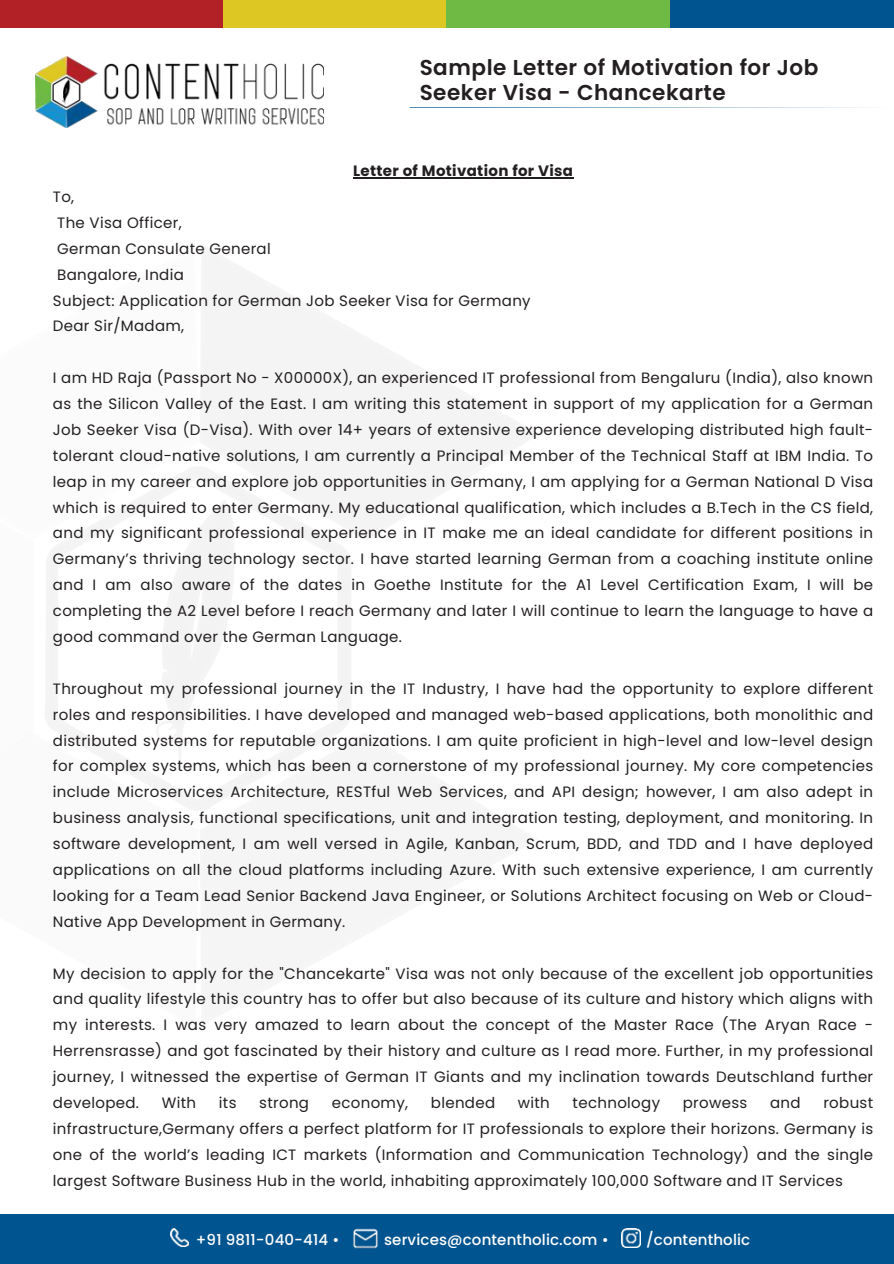
<style>
.page{position:relative;width:894px;height:1264px;background:#fff}
.page>*{position:absolute;margin:0;border:0;box-sizing:border-box;transform-origin:0 0}
.t1{font:600 21.45px/24.8px "Poppins";letter-spacing:.025em;color:#231f20}
.t2{font:15px/25.8px "Poppins";letter-spacing:.02em;color:#231f20;text-align:justify}
.t3{font:500 15px "Poppins";letter-spacing:.01em;color:#fff}
.t4{font:700 15px "Poppins";letter-spacing:.02em;color:#231f20}
</style>
<div class="page">
<div style="left:0;top:0;width:223px;height:28px;background:#b22126"></div>
<div style="left:223px;top:0;width:223px;height:28px;background:#ddc723"></div>
<div style="left:446px;top:0;width:224px;height:28px;background:#6eba45"></div>
<div style="left:670px;top:0;width:223px;height:28px;background:#00548f"></div>
<img style="left:35px;top:56px;width:288px;height:71px">
<div style="left:0;top:1214px;width:893px;height:49px;background:#00548f"></div>
<svg style="left:409px;top:107px;width:457px;height:1px"></svg>
<img style="left:621px;top:1228px;width:19px;height:19px">
<img style="left:170px;top:1228px;width:18px;height:18px">
<img style="left:353px;top:1228px;width:25px;height:21px">
<hr style="left:353px;top:177px;width:220px;height:1px;background:#231f20">
<p class="t1" style="left:419px;top:56px;width:400px">Sample Letter of Motivation for Job<br>Seeker Visa - Chancekarte</p>
<p class="t4" style="left:353px;top:160px;width:221px">Letter of Motivation for Visa</p>
<p class="t2" style="left:53px;top:184px;width:23px">To,</p>
<p class="t2" style="left:57px;top:210px;width:126px">The Visa Officer,</p>
<p class="t2" style="left:57px;top:235px;width:215px">German Consulate General</p>
<p class="t2" style="left:57px;top:261px;width:128px">Bangalore, India</p>
<p class="t2" style="left:53px;top:287px;width:479px">Subject: Application for German Job Seeker Visa for Germany</p>
<h2 class="t2" style="left:53px;top:313px;width:133px">Dear Sir/Madam,</h2>
<p class="t2" style="left:53px;top:365px;width:821px">I am HD Raja (Passport No - X00000X), an experienced IT professional from Bengaluru (India), also known as the Silicon Valley of the East. I am writing this statement in support of my application for a German Job Seeker Visa (D-Visa). With over 14+ years of extensive experience developing distributed high fault&shy;tolerant cloud-native solutions, I am currently a Principal Member of the Technical Staff at IBM India. To leap in my career and explore job opportunities in Germany, I am applying for a German National D Visa which is required to enter Germany. My educational qualification, which includes a B.Tech in the CS field, and my significant professional experience in IT make me an ideal candidate for different positions in Germany’s thriving technology sector. I have started learning German from a coaching institute online and I am also aware of the dates in Goethe Institute for the A1 Level Certification Exam, I will be completing the A2 Level before I reach Germany and later I will continue to learn the language to have a good command over the German Language.</p>
<h2 class="t2" style="left:53px;top:675px;width:821px">Throughout my professional journey in the IT Industry, I have had the opportunity to explore different roles and responsibilities. I have developed and managed web-based applications, both monolithic and distributed systems for reputable organizations. I am quite proficient in high-level and low-level design for complex systems, which has been a cornerstone of my professional journey. My core competencies include Microservices Architecture, RESTful Web Services, and API design; however, I am also adept in business analysis, functional specifications, unit and integration testing, deployment, and monitoring. In software development, I am well versed in Agile, Kanban, Scrum, BDD, and TDD and I have deployed applications on all the cloud platforms including Azure. With such extensive experience, I am currently looking for a Team Lead Senior Backend Java Engineer, or Solutions Architect focusing on Web or Cloud-Native App Development in Germany.</h2>
<p class="t2" style="left:53px;top:960px;width:821px">My decision to apply for the "Chancekarte" Visa was not only because of the excellent job opportunities and quality lifestyle this country has to offer but also because of its culture and history which aligns with my interests. I was very amazed to learn about the concept of the Master Race (The Aryan Race - Herrensrasse) and got fascinated by their history and culture as I read more. Further, in my professional journey, I witnessed the expertise of German IT Giants and my inclination towards Deutschland further developed.</p>
<p class="t2" style="left:162px;top:1089px;width:36px">With</p>
<p class="t2" style="left:219px;top:1089px;width:19px">its</p>
<p class="t2" style="left:259px;top:1089px;width:51px">strong</p>
<p class="t2" style="left:331px;top:1089px;width:78px">economy,</p>
<p class="t2" style="left:431px;top:1089px;width:66px">blended</p>
<p class="t2" style="left:517px;top:1089px;width:34px">with</p>
<p class="t2" style="left:572px;top:1089px;width:89px">technology</p>
<p class="t2" style="left:682px;top:1089px;width:66px">prowess</p>
<p class="t2" style="left:769px;top:1089px;width:32px">and</p>
<p class="t2" style="left:53px;top:1089px;width:821px;text-indent:770px">robust infrastructure,Germany offers a perfect platform for IT professionals to explore their horizons. Germany is one of the world’s leading ICT markets (Information and Communication Technology) and the single largest Software Business Hub in the world, inhabiting approximately 100,000 Software and IT Services</p>
<p class="t3" style="left:196px;top:1228px;width:145px">+91 9811-040-414 •</p>
<p class="t3" style="left:384px;top:1228px;width:226px">services@contentholic.com •</p>
<p class="t3" style="left:645px;top:1228px;width:106px">/contentholic</p>
</div>
